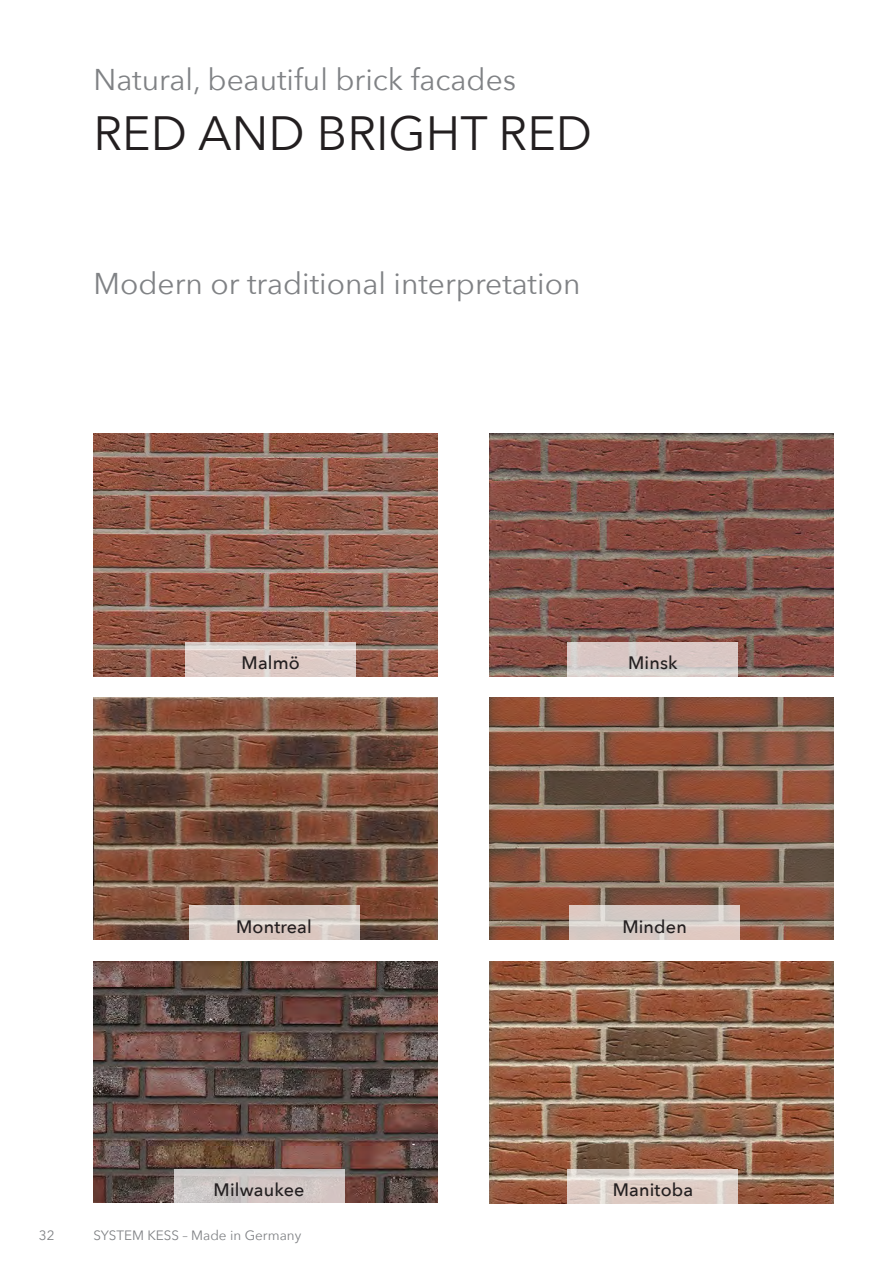
<style>
.page{position:relative;width:893px;height:1263px;background:#fff}
.page>*{position:absolute;margin:0;border:0;box-sizing:border-box;transform-origin:0 0}
.t1{font:48px "Avenir Next";color:#231f20}
.t2{font:30px "Avenir Next";color:#808285}
.t3{font:500 18px "Avenir Next";letter-spacing:.01em;color:#231f20}
.t4{font:13.5px "Avenir Next";color:#808285}
</style>
<div class="page">
<img style="left:489px;top:434px;width:344px;height:242px">
<svg style="left:568px;top:642px;width:170px;height:34px;background:#d7cac7"></svg>
<img style="left:94px;top:434px;width:344px;height:242px">
<svg style="left:186px;top:642px;width:170px;height:34px;background:#dccdc8"></svg>
<img style="left:489px;top:961px;width:344px;height:242px">
<svg style="left:568px;top:1169px;width:170px;height:34px;background:#ded0c8"></svg>
<img style="left:489px;top:697px;width:344px;height:243px">
<svg style="left:570px;top:906px;width:170px;height:34px;background:#d8cbc6"></svg>
<img style="left:94px;top:697px;width:344px;height:243px">
<svg style="left:189px;top:906px;width:170px;height:34px;background:#d7cac4"></svg>
<img style="left:94px;top:962px;width:344px;height:241px">
<div style="left:174px;top:1169px;width:170px;height:34px;background:linear-gradient(to right,#cbc8c7,#d2c6c3)"></div>
<p class="t2" style="left:94px;top:54px;width:424px">Natural, beautiful brick facades</p>
<h1 class="t1" style="left:94px;top:93px;width:500px">RED AND BRIGHT RED</h1>
<p class="t2" style="left:94px;top:258px;width:488px">Modern or traditional interpretation</p>
<p class="t3" style="left:242px;top:647px;width:60px">Malmö</p>
<p class="t3" style="left:628px;top:647px;width:51px">Minsk</p>
<p class="t3" style="left:236px;top:911px;width:77px">Montreal</p>
<p class="t3" style="left:622px;top:911px;width:66px">Minden</p>
<p class="t4" style="left:39px;top:1224px;width:17px">32</p>
<p class="t3" style="left:214px;top:1174px;width:92px">Milwaukee</p>
<p class="t4" style="left:94px;top:1224px;width:209px">SYSTEM KESS – Made in Germany</p>
<p class="t3" style="left:613px;top:1174px;width:82px">Manitoba</p>
</div>
